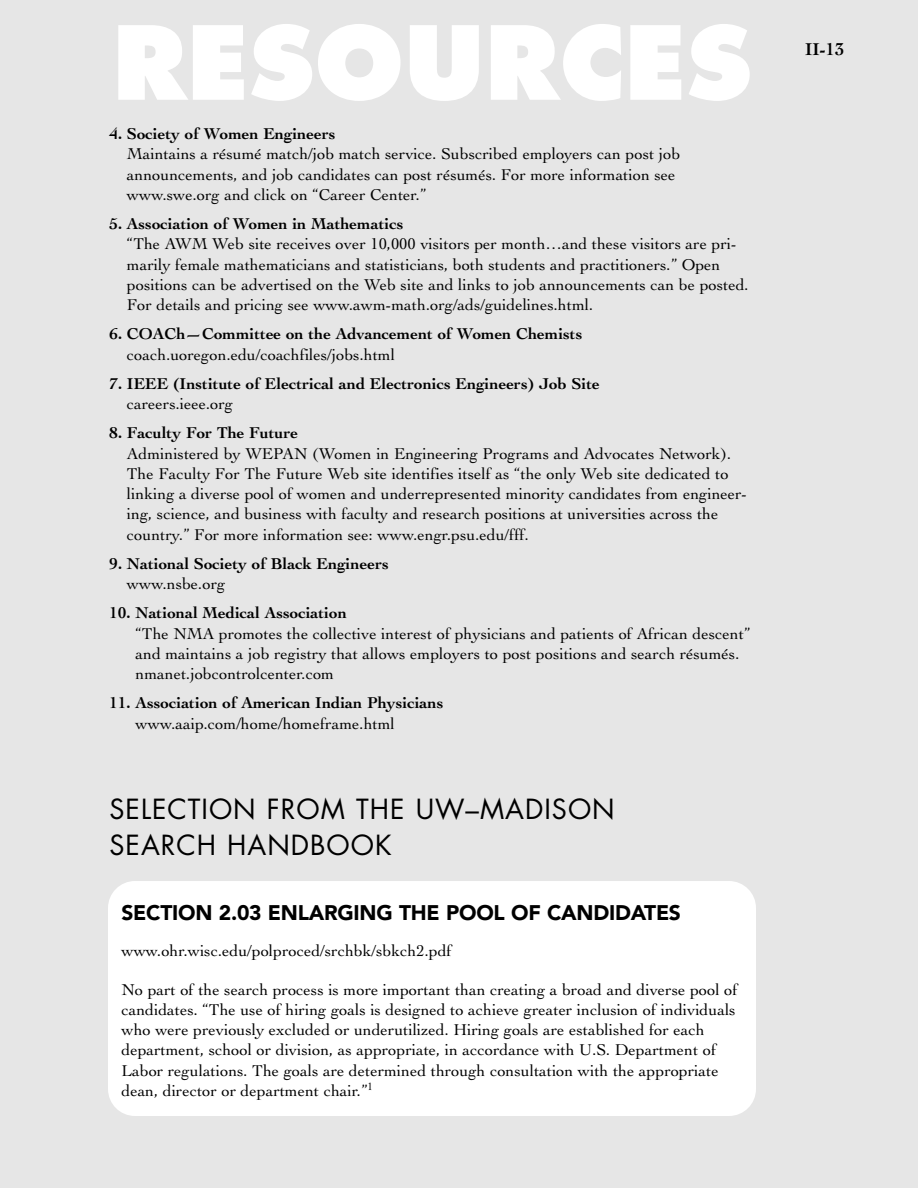
<style>
.page{position:relative;width:918px;height:1188px;background:#e6e6e6}
.page>*{position:absolute;margin:0;border:0;box-sizing:border-box;transform-origin:0 0}
.t1{font:800 99px "Futura";color:#fff}
.t2{font:27px/36px "Futura";letter-spacing:.035em;color:#000}
.t3{font:900 21px "Avenir";letter-spacing:-.01em;color:#000}
.t4{font:700 18px "Cochin";color:#000}
.t5{font:16.5px/20.2px "Cochin";color:#000}
.t6{font:700 16.5px "Cochin";color:#000}
</style>
<div class="page">
<div style="left:108px;top:881px;width:648px;height:235px;background:#fff;border-radius:27px"></div>
<h1 class="t1" style="left:112px;top:19px;width:641px">RESOURCES</h1>
<p class="t6" style="left:110px;top:127px;width:227px">4. Society of Women Engineers</p>
<p class="t5" style="left:127px;top:146px;width:555px">Maintains a résumé match/job match service. Subscribed employers can post job announcements, and job candidates can post résumés. For more information see www.swe.org and click on “Career Center.”</p>
<p class="t6" style="left:110px;top:217px;width:295px">5. Association of Women in Mathematics</p>
<p class="t5" style="left:127px;top:236px;width:623px">“The AWM Web site receives over 10,000 visitors per month…and these visitors are pri&shy;marily female mathematicians and statisticians, both students and practitioners.” Open positions can be advertised on the Web site and links to job announcements can be posted.<br>For details and pricing see www.awm-math.org/ads/guidelines.html.</p>
<p class="t6" style="left:110px;top:328px;width:475px">6. COACh—Committee on the Advancement of Women Chemists</p>
<p class="t5" style="left:127px;top:346px;width:270px">coach.uoregon.edu/coachfiles/jobs.html</p>
<p class="t6" style="left:110px;top:377px;width:492px">7. IEEE (Institute of Electrical and Electronics Engineers) Job Site</p>
<p class="t5" style="left:127px;top:395px;width:108px">careers.ieee.org</p>
<p class="t6" style="left:110px;top:427px;width:190px">8. Faculty For The Future</p>
<p class="t5" style="left:127px;top:445px;width:622px">Administered by WEPAN (Women in Engineering Programs and Advocates Network).<br>The Faculty For The Future Web site identifies itself as “the only Web site dedicated to linking a diverse pool of women and underrepresented minority candidates from engineer&shy;ing, science, and business with faculty and research positions at universities across the country.” For more information see: www.engr.psu.edu/fff.</p>
<p class="t6" style="left:110px;top:557px;width:281px">9. National Society of Black Engineers</p>
<p class="t5" style="left:127px;top:575px;width:100px">www.nsbe.org</p>
<p class="t6" style="left:110px;top:607px;width:239px">10. National Medical Association</p>
<p class="t5" style="left:136px;top:625px;width:616px">“The NMA promotes the collective interest of physicians and patients of African descent” and maintains a job registry that allows employers to post positions and search résumés. nmanet.jobcontrolcenter.com</p>
<p class="t6" style="left:110px;top:697px;width:335px">11. Association of American Indian Physicians</p>
<p class="t5" style="left:136px;top:715px;width:261px">www.aaip.com/home/homeframe.html</p>
<h2 class="t2" style="left:110px;top:793px;width:507px">SELECTION FROM THE UW–MADISON<br>SEARCH HANDBOOK</h2>
<p class="t3" style="left:122px;top:904px;width:561px">SECTION 2.03 ENLARGING THE POOL OF CANDIDATES</p>
<p class="t5" style="left:122px;top:942px;width:332px">www.ohr.wisc.edu/polproced/srchbk/sbkch2.pdf</p>
<p class="t5" style="left:122px;top:981px;width:618px">No part of the search process is more important than creating a broad and diverse pool of candidates. “The use of hiring goals is designed to achieve greater inclusion of individuals who were previously excluded or underutilized. Hiring goals are established for each department, school or division, as appropriate, in accordance with U.S. Department of Labor regulations. The goals are determined through consultation with the appropriate dean, director or department chair.”<sup>1</sup></p>
<p class="t4" style="left:805px;top:42px;width:41px">II-13</p>
</div>
